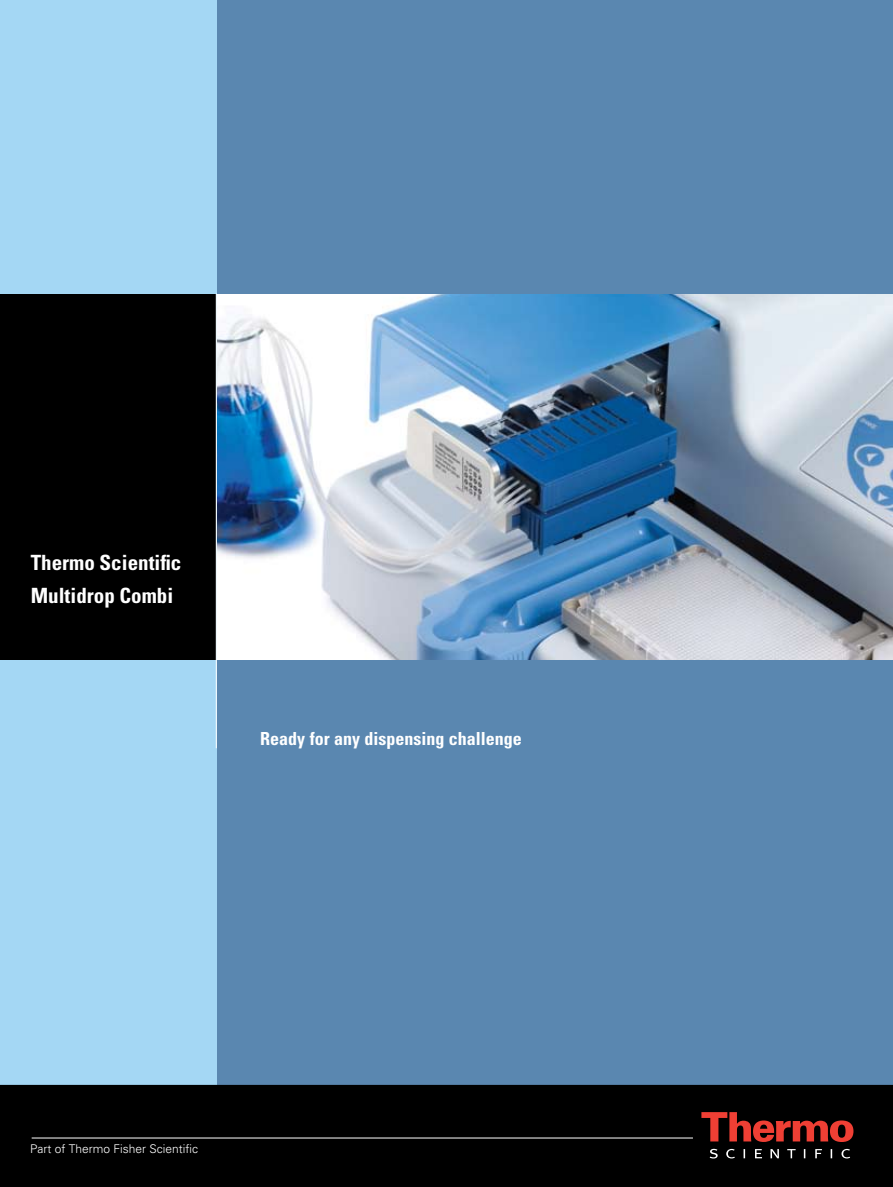
<style>
.page{position:relative;width:893px;height:1187px;background:#fff}
.page>*{position:absolute;margin:0;border:0;box-sizing:border-box;transform-origin:0 0}
.t1{font:700 condensed 21px/33px "Univers LT Std";color:#fff}
.t2{font:700 condensed 18px "Univers LT Std";color:#fff}
.t3{font:300 12px "Univers LT Std";color:#fff}
</style>
<div class="page">
<img style="left:217px;top:293px;width:676px;height:367px">
<div style="left:0;top:0;width:893px;height:293px;background:#5a87b0"></div>
<div style="left:31px;top:660px;width:862px;height:526px;background:#5a87b0"></div>
<div style="left:0;top:0;width:216px;height:1179px;background:#a4d7f4"></div>
<div style="left:0;top:294px;width:216px;height:366px;background:#000"></div>
<div style="left:0;top:1084px;width:893px;height:102px;background:#000"></div>
<svg style="left:701px;top:1111px;width:152px;height:30px"></svg>
<svg style="left:710px;top:1148px;width:140px;height:10px"></svg>
<hr style="left:32px;top:1137px;width:661px;height:1px;background:#fff">
<hr style="left:216px;top:293px;width:1px;height:455px;background:#fff">
<p class="t1" style="left:31px;top:545px;width:152px">Thermo Scientific<br>Multidrop Combi</p>
<p class="t2" style="left:260px;top:727px;width:263px">Ready for any dispensing challenge</p>
<p class="t3" style="left:30px;top:1141px;width:170px">Part of Thermo Fisher Scientific</p>
</div>
